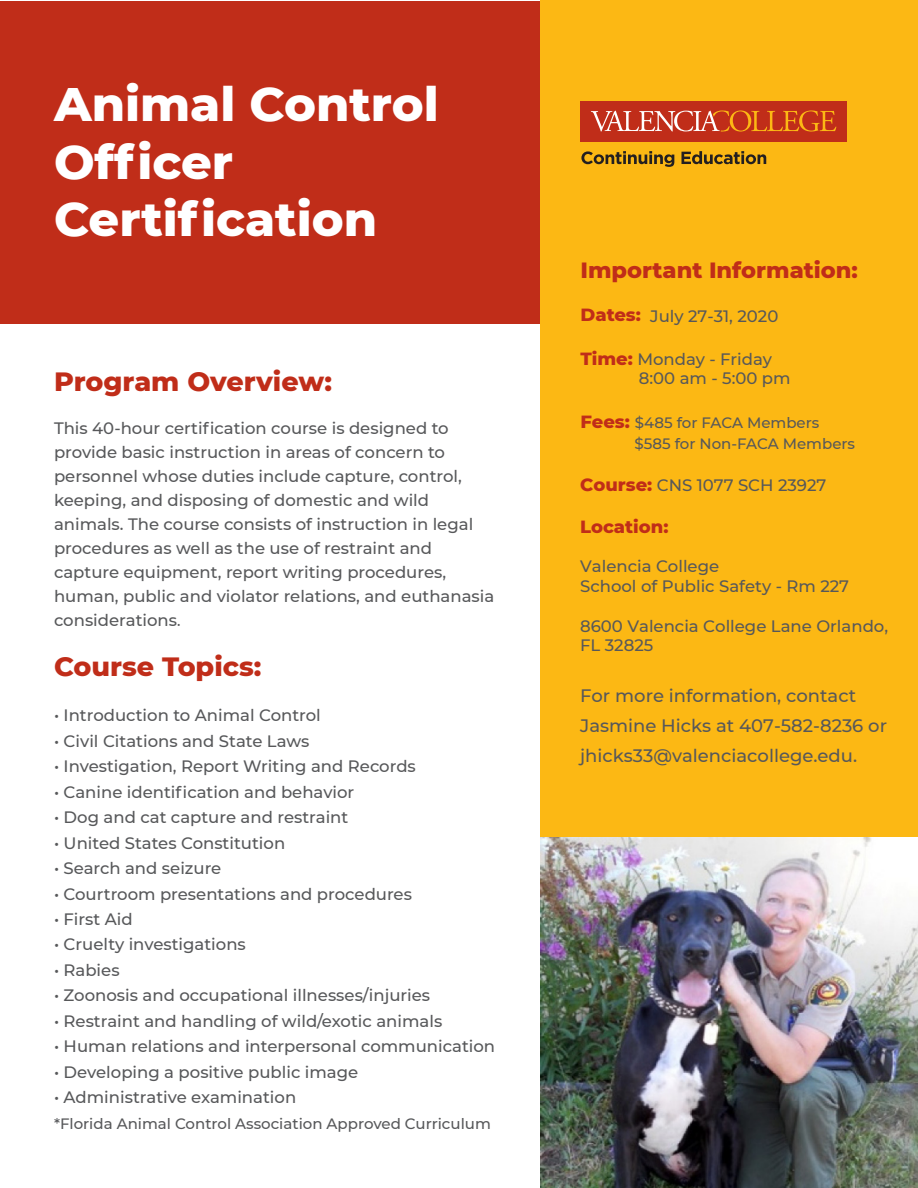
<style>
.page{position:relative;width:918px;height:1188px;background:#fff}
.page>*{position:absolute;margin:0;border:0;box-sizing:border-box;transform-origin:0 0}
.t1{font:800 48px "Montserrat";color:#fff}
.t2{font:800 27px "Montserrat";color:#c02d19}
.t3{font:800 22.5px "Montserrat";color:#c02d19}
.t4{font:500 18px/30px "Montserrat";color:#57585a}
.t5{font:800 18px "Montserrat";color:#c02d19}
.t6{font:500 16.5px/24px "Montserrat";color:#57585a}
.t7{font:500 15px "Montserrat";color:#57585a}
.s1{font-size:15px}
.s2{font-weight:800;font-size:18px;color:#c02d19}
</style>
<div class="page">
<div style="left:1px;top:1px;width:539px;height:322px;background:#c02d19"></div>
<div style="left:540px;top:1px;width:377px;height:836px;background:#fcb814"></div>
<img style="left:540px;top:837px;width:378px;height:351px">
<div style="left:580px;top:101px;width:267px;height:40px;background:#c02d19"></div>
<svg style="left:591px;top:110px;width:245px;height:22px"></svg>
<svg style="left:581px;top:151px;width:93px;height:16px"></svg>
<svg style="left:682px;top:151px;width:84px;height:13px"></svg>
<p class="t1" style="left:54px;top:69px;width:386px">Animal Control</p>
<p class="t1" style="left:54px;top:126px;width:181px">Officer</p>
<p class="t1" style="left:54px;top:184px;width:325px">Certification</p>
<p class="t2" style="left:54px;top:361px;width:280px">Program Overview:</p>
<p class="t6" style="left:54px;top:416px;width:396px">This 40-hour certification course is designed to</p>
<p class="t6" style="left:54px;top:440px;width:393px">provide basic instruction in areas of concern to</p>
<p class="t6" style="left:54px;top:464px;width:409px">personnel whose duties include capture, control, keeping, and disposing of domestic and wild</p>
<p class="t6" style="left:54px;top:512px;width:421px">animals. The course consists of instruction in legal procedures as well as the use of restraint and</p>
<p class="t6" style="left:54px;top:560px;width:394px">capture equipment, report writing procedures,</p>
<p class="t6" style="left:54px;top:584px;width:442px">human, public and violator relations, and euthanasia considerations<span class="s1">.</span></p>
<p class="t2" style="left:54px;top:646px;width:209px">Course Topics:</p>
<p class="t6" style="left:54px;top:703px;width:268px">• Introduction to Animal Control</p>
<p class="t6" style="left:54px;top:728px;width:257px">• Civil Citations and State Laws</p>
<p class="t6" style="left:54px;top:754px;width:363px">• Investigation, Report Writing and Records</p>
<p class="t6" style="left:54px;top:779px;width:302px">• Canine identification and behavior</p>
<p class="t6" style="left:54px;top:805px;width:296px">• Dog and cat capture and restraint</p>
<p class="t6" style="left:54px;top:830px;width:233px">• United States Constitution</p>
<p class="t6" style="left:54px;top:855px;width:169px">• Search and seizure</p>
<p class="t6" style="left:54px;top:881px;width:360px">• Courtroom presentations and procedures</p>
<p class="t6" style="left:54px;top:906px;width:80px">• First Aid</p>
<p class="t6" style="left:54px;top:932px;width:193px">• Cruelty investigations</p>
<p class="t6" style="left:54px;top:957px;width:67px">• Rabies</p>
<p class="t6" style="left:54px;top:983px;width:378px">• Zoonosis and occupational illnesses/injuries</p>
<p class="t6" style="left:54px;top:1008px;width:390px">• Restraint and handling of wild/exotic animals</p>
<p class="t6" style="left:54px;top:1034px;width:443px">• Human relations and interpersonal communication</p>
<p class="t6" style="left:54px;top:1059px;width:306px">• Developing a positive public image</p>
<p class="t6" style="left:54px;top:1085px;width:244px">• Administrative examination</p>
<p class="t7" style="left:54px;top:1113px;width:438px">*Florida Animal Control Association Approved Curriculum</p>
<p class="t3" style="left:580px;top:254px;width:279px">Important Information:</p>
<p class="t6" style="left:580px;top:304px;width:199px"><span class="s2">Dates:</span> July 27-31, 2020</p>
<p class="t6" style="left:580px;top:346px;width:193px"><span class="s2">Time:</span> Monday - Friday</p>
<p class="t6" style="left:639px;top:366px;width:153px">8:00 am - 5:00 pm</p>
<p class="t7" style="left:580px;top:412px;width:240px"><span class="s2">Fees:</span> $485 for FACA Members</p>
<p class="t7" style="left:634px;top:433px;width:222px">$585 for Non-FACA Members</p>
<p class="t6" style="left:580px;top:473px;width:248px"><span class="s2">Course:</span> CNS 1077 SCH 23927</p>
<p class="t5" style="left:580px;top:513px;width:90px">Location:</p>
<p class="t6" style="left:580px;top:556px;width:271px;line-height:19.8px">Valencia College<br>School of Public Safety - Rm 227</p>
<p class="t6" style="left:580px;top:615px;width:310px;line-height:19.8px">8600 Valencia College Lane Orlando,<br>FL 32825</p>
<p class="t4" style="left:580px;top:679px;width:308px">For more information, contact<br>Jasmine Hicks at 407-582-8236 or jhicks33@valenciacollege.edu.</p>
</div>
